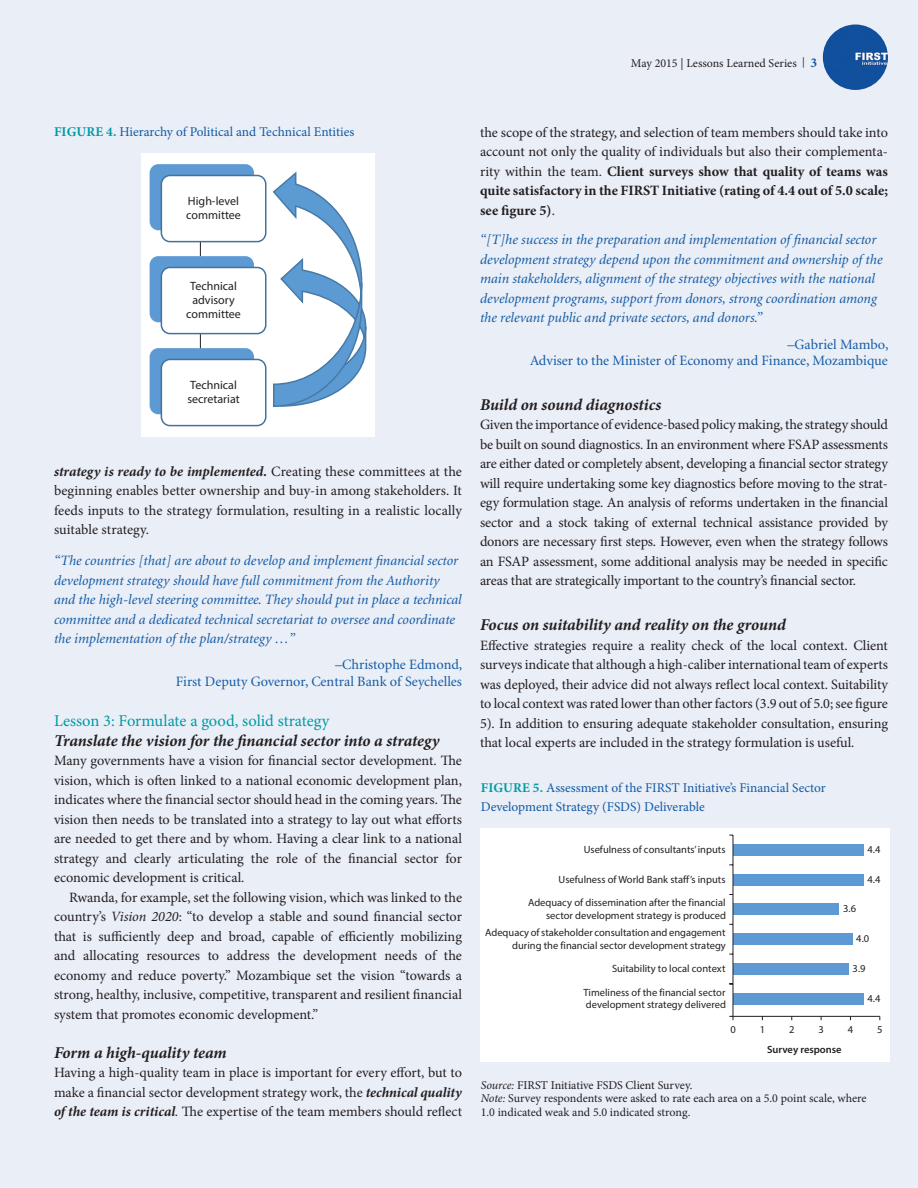
<style>
.page{position:relative;width:918px;height:1188px;background:#eaeef7}
.page>*{position:absolute;margin:0;border:0;box-sizing:border-box;transform-origin:0 0}
.t1{font:italic 700 16.5px "Minion Pro";letter-spacing:-.005em;color:#231f20}
.t2{font:16.5px "Minion Pro";color:#009ba5}
.t3{font:14.25px/19.5px "Minion Pro";letter-spacing:-.005em;color:#231f20;text-align:justify}
.t4{font:italic 14.25px/19.5px "Minion";color:#115aa5}
.t5{font:14.25px/16.5px "Minion";color:#115aa5;text-align:right}
.t6{font:13.35px/18.5px "Minion Pro";color:#115aa5}
.t7{font:700 13.35px "Minion Pro";letter-spacing:.01em;color:#009ba5}
.t8{font:12px/13.5px "Minion Pro";color:#231f20}
.t9{font:12px/14.4px "Myriad Pro";color:#231f20}
.t10{font:10.5px/12.6px "Myriad Pro";color:#231f20;text-align:right}
.t11{font:600 10.5px "Myriad Pro";color:#231f20}
.s1{font-size:10.5px}
.s2{font-weight:700;font-size:13.5px;color:#115aa5}
.s3{font-weight:700;color:#009ba5}
.s4{font-weight:700;font-style:italic}
.s5{font-style:italic}
.s6{font-weight:700}
</style>
<div class="page">
<img style="left:823px;top:24px;width:65px;height:66px;border-radius:33px">
<div style="left:141px;top:154px;width:234px;height:283px;background:#fff"></div>
<svg style="left:200px;top:334px;width:1px;height:14px"></svg>
<svg style="left:200px;top:242px;width:1px;height:14px"></svg>
<svg style="left:272px;top:171px;width:95px;height:236px"></svg>
<div style="left:150px;top:164px;width:104px;height:66px;background:#5d9ad3;border-radius:9px"></div>
<div style="left:161px;top:175px;width:105px;height:67px;background:#fff;border-radius:9px"></div>
<div style="left:161px;top:175px;width:106px;height:67px;border:2px solid #43729c;border-radius:9px"></div>
<div style="left:150px;top:256px;width:104px;height:66px;background:#5d9ad3;border-radius:9px"></div>
<div style="left:161px;top:267px;width:105px;height:67px;background:#fff;border-radius:9px"></div>
<div style="left:161px;top:267px;width:106px;height:67px;border:2px solid #43729c;border-radius:9px"></div>
<div style="left:150px;top:348px;width:104px;height:66px;background:#5d9ad3;border-radius:9px"></div>
<div style="left:161px;top:359px;width:105px;height:67px;background:#fff;border-radius:9px"></div>
<div style="left:161px;top:359px;width:106px;height:67px;border:2px solid #43729c;border-radius:9px"></div>
<div style="left:480px;top:828px;width:409px;height:234px;background:#fff"></div>
<div style="left:733px;top:844px;width:130px;height:12px;background:#5d9ad3"></div>
<div style="left:733px;top:874px;width:130px;height:11px;background:#5d9ad3"></div>
<div style="left:733px;top:904px;width:106px;height:11px;background:#5d9ad3"></div>
<div style="left:733px;top:934px;width:119px;height:11px;background:#5d9ad3"></div>
<div style="left:733px;top:963px;width:115px;height:12px;background:#5d9ad3"></div>
<div style="left:733px;top:993px;width:130px;height:12px;background:#5d9ad3"></div>
<hr style="left:733px;top:1016px;width:147px;height:1px;background:#231f20">
<hr style="left:733px;top:835px;width:1px;height:181px;background:#231f20">
<p class="t8" style="left:631px;top:56px;width:188px">May 2015 | Lessons Learned Series <span class="s1">|</span> <span class="s2">3</span></p>
<p class="t7" style="left:54px;top:122px;width:33px">Figure</p>
<p class="t6" style="left:106px;top:122px;width:250px"><span class="s3">4.</span> Hierarchy of Political and Technical Entities</p>
<p class="t9" style="left:186px;top:193px;width:56px">High-level committee</p>
<p class="t9" style="left:186px;top:278px;width:56px;text-align:center">Technical advisory committee</p>
<p class="t9" style="left:187px;top:377px;width:54px">Technical secretariat</p>
<p class="t3" style="left:54px;top:461px;width:410px"><span class="s4">strategy is ready to be implemented.</span> Creating these committees at the beginning enables better ownership and buy-in among stakeholders. It feeds inputs to the strategy formulation, resulting in a realistic locally suitable strategy.</p>
<p class="t4" style="left:54px;top:551px;width:409px">“The countries [that] are about to develop and implement financial sector development strategy should have full commitment from the Authority and the high-level steering committee. They should put in place a technical committee and a dedicated technical secretariat to oversee and coordinate the implementation of the plan/strategy …”</p>
<p class="t5" style="left:176px;top:657px;width:288px">–Christophe Edmond,<br>First Deputy Governor, Central Bank of Seychelles</p>
<p class="t2" style="left:54px;top:710px;width:277px">Lesson 3: Formulate a good, solid strategy</p>
<p class="t1" style="left:54px;top:729px;width:387px">Translate the vision for the financial sector into a strategy</p>
<p class="t3" style="left:54px;top:751px;width:410px">Many governments have a vision for financial sector development. The vision, which is often linked to a national economic development plan, indicates where the financial sector should head in the coming years. The vision then needs to be translated into a strategy to lay out what efforts are needed to get there and by whom. Having a clear link to a national strategy and clearly articulating the role of the financial sector for economic development is critical.</p>
<p class="t3" style="left:54px;top:887px;width:410px;text-indent:15px">Rwanda, for example, set the following vision, which was linked to the country’s <span class="s5">Vision 2020</span>: “to develop a stable and sound financial sector that is sufficiently deep and broad, capable of efficiently mobilizing and allocating resources to address the development needs of the economy and reduce poverty.” Mozambique set the vision “towards a strong, healthy, inclusive, competitive, transparent and resilient financial system that promotes economic development.”</p>
<p class="t1" style="left:54px;top:1041px;width:174px">Form a high-quality team</p>
<p class="t3" style="left:54px;top:1063px;width:410px">Having a high-quality team in place is important for every effort, but to make a financial sector development strategy work, the <span class="s4">technical quality of the team is critical</span><span class="s5">.</span> The expertise of the team members should reflect</p>
<p class="t3" style="left:480px;top:123px;width:410px">the scope of the strategy, and selection of team members should take into account not only the quality of individuals but also their complementa&shy;rity within the team. <span class="s6">Client surveys show that quality of teams was quite satisfactory in the FIRST Initiative (rating of 4.4 out of 5.0 scale; see figure 5)</span>.</p>
<p class="t4" style="left:480px;top:231px;width:404px">“[T]he success in the preparation and implementation of financial sector development strategy depend upon the commitment and ownership of the main stakeholders, alignment of the strategy objectives with the national development programs, support from donors, strong coordination among the relevant public and private sectors, and donors.”</p>
<p class="t5" style="left:530px;top:336px;width:360px">–Gabriel Mambo,<br>Adviser to the Minister of Economy and Finance, Mozambique</p>
<p class="t1" style="left:480px;top:393px;width:183px">Build on sound diagnostics</p>
<p class="t3" style="left:480px;top:415px;width:410px">Given the importance of evidence-based policy making, the strategy should be built on sound diagnostics. In an environment where FSAP assessments are either dated or completely absent, developing a financial sector strategy will require undertaking some key diagnostics before moving to the strat&shy;egy formulation stage. An analysis of reforms undertaken in the financial sector and a stock taking of external technical assistance provided by donors are necessary first steps. However, even when the strategy follows an FSAP assessment, some additional analysis may be needed in specific areas that are strategically important to the country’s financial sector.</p>
<p class="t1" style="left:480px;top:613px;width:307px">Focus on suitability and reality on the ground</p>
<p class="t3" style="left:480px;top:636px;width:410px">Effective strategies require a reality check of the local context. Client surveys indicate that although a high-caliber international team of experts was deployed, their advice did not always reflect local context. Suitability to local context was rated lower than other factors (3.9 out of 5.0; see figure 5). In addition to ensuring adequate stakeholder consultation, ensuring that local experts are included in the strategy formulation is useful.</p>
<p class="t6" style="left:481px;top:779px;width:347px;text-indent:52px"><span class="s3">5.</span> Assessment of the FIRST Initiative’s Financial Sector<br>Development Strategy (FSDS) Deliverable</p>
<p class="t7" style="left:481px;top:779px;width:33px">Figure</p>
<p class="t10" style="left:584px;top:843px;width:143px">Usefulness of consultants’ inputs</p>
<p class="t10" style="left:868px;top:843px;width:14px">4.4</p>
<p class="t10" style="left:868px;top:873px;width:14px">4.4</p>
<p class="t10" style="left:843px;top:902px;width:14px">3.6</p>
<p class="t10" style="left:856px;top:932px;width:14px">4.0</p>
<p class="t10" style="left:853px;top:962px;width:14px">3.9</p>
<p class="t10" style="left:868px;top:992px;width:14px">4.4</p>
<p class="t10" style="left:559px;top:873px;width:168px">Usefulness of World Bank staff’s inputs</p>
<p class="t10" style="left:528px;top:896px;width:199px">Adequacy of dissemination after the financial sector development strategy is produced</p>
<p class="t10" style="left:485px;top:926px;width:242px">Adequacy of stakeholder consultation and engagement during the financial sector development strategy</p>
<p class="t10" style="left:612px;top:962px;width:115px">Suitability to local context</p>
<p class="t10" style="left:584px;top:986px;width:144px;text-align:left">Timeliness of the financial sector development strategy delivered</p>
<p class="t10" style="left:730px;top:1023px;width:7px">0</p>
<p class="t10" style="left:760px;top:1023px;width:7px">1</p>
<p class="t10" style="left:789px;top:1023px;width:7px">2</p>
<p class="t10" style="left:818px;top:1023px;width:7px">3</p>
<p class="t10" style="left:848px;top:1023px;width:7px">4</p>
<p class="t10" style="left:877px;top:1023px;width:7px">5</p>
<p class="t11" style="left:767px;top:1043px;width:76px">Survey response</p>
<p class="t8" style="left:481px;top:1078px;width:387px"><span class="s5">Source:</span> FIRST Initiative FSDS Client Survey.<br><span class="s5">Note:</span> Survey respondents were asked to rate each area on a 5.0 point scale, where<br>1.0 indicated weak and 5.0 indicated strong.</p>
</div>
